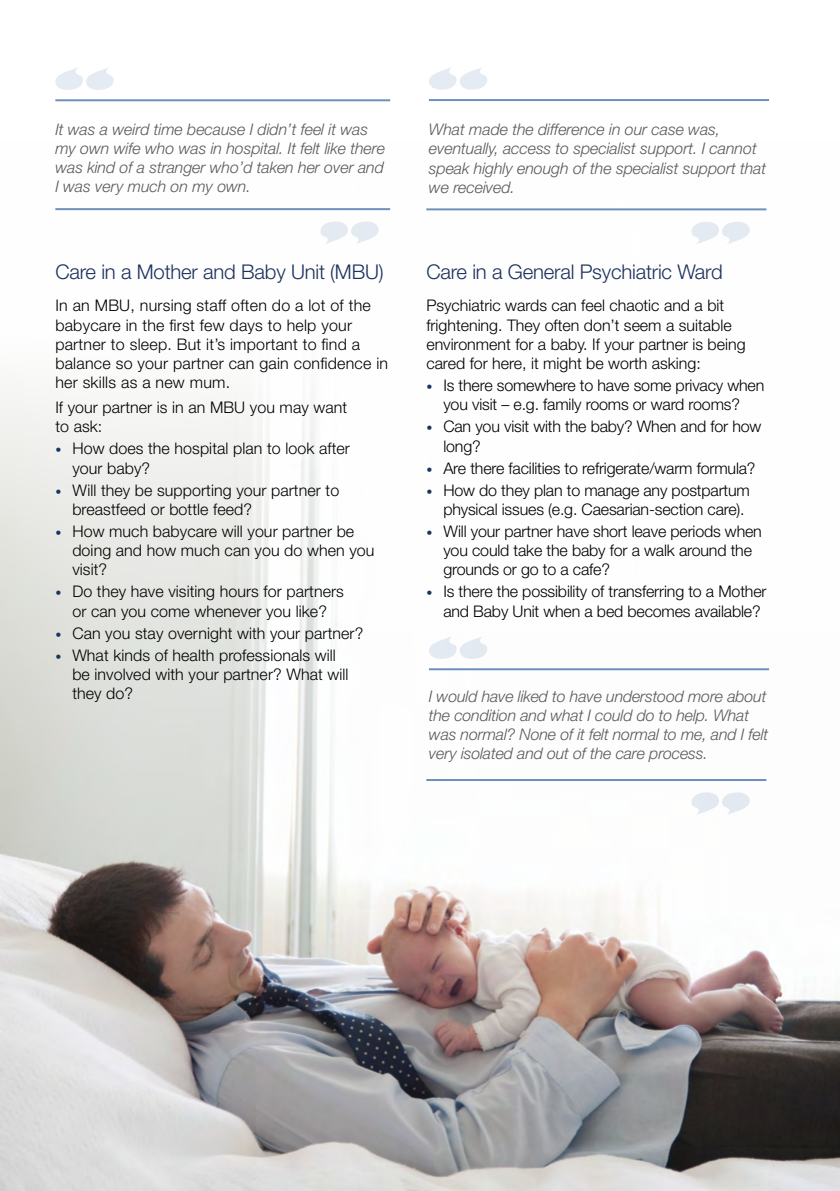
<style>
.page{position:relative;width:840px;height:1191px;background:#fff}
.page>*{position:absolute;margin:0;border:0;box-sizing:border-box;transform-origin:0 0}
.t1{font:300 20.2px "Helvetica Neue LT Std";letter-spacing:-.01em;color:#1c315c}
.t2{font:300 16px/19.2px "Helvetica Neue LT Std";color:#000}
.t3{font:italic 300 16px/19.2px "Helvetica Neue LT Std";letter-spacing:-.005em;color:#58595b}
.s1{font-size:12px;color:#17375e}
</style>
<div class="page">
<img style="left:0;top:208px;width:839px;height:983px">
<svg style="left:425px;top:636px;width:63px;height:25px"></svg>
<hr style="left:428px;top:668px;width:340px;height:2px;background:#6e90bb">
<svg style="left:690px;top:789px;width:62px;height:26px"></svg>
<hr style="left:426px;top:779px;width:340px;height:2px;background:#6e90bb">
<svg style="left:55px;top:68px;width:59px;height:22px"></svg>
<hr style="left:55px;top:99px;width:335px;height:2px;background:#6e90bb">
<svg style="left:319px;top:219px;width:63px;height:25px"></svg>
<hr style="left:55px;top:208px;width:335px;height:2px;background:#6e90bb">
<svg style="left:429px;top:67px;width:58px;height:23px"></svg>
<hr style="left:428px;top:99px;width:340px;height:2px;background:#6e90bb">
<svg style="left:690px;top:219px;width:62px;height:25px"></svg>
<hr style="left:426px;top:208px;width:340px;height:2px;background:#6e90bb">
<p class="t3" style="left:55px;top:119px;width:331px">It was a weird time because I didn’t feel it was my own wife who was in hospital. It felt like there was kind of a stranger who’d taken her over and I was very much on my own.</p>
<p class="t3" style="left:428px;top:120px;width:338px">What made the difference in our case was, eventually, access to specialist support. I cannot speak highly enough of the specialist support that we received.</p>
<p class="t1" style="left:55px;top:259px;width:329px">Care in a Mother and Baby Unit (MBU)</p>
<p class="t2" style="left:55px;top:296px;width:334px">In an MBU, nursing staff often do a lot of the babycare in the first few days to help your partner to sleep. But it’s important to find a balance so your partner can gain confidence in her skills as a new mum.</p>
<p class="t2" style="left:55px;top:397px;width:293px">If your partner is in an MBU you may want to ask:</p>
<p class="t2" style="left:72px;top:439px;width:279px;text-indent:-17px"><span class="s1">•</span> How does the hospital plan to look after your baby?</p>
<p class="t2" style="left:72px;top:480px;width:268px;text-indent:-17px"><span class="s1">•</span> Will they be supporting your partner to breastfeed or bottle feed?</p>
<p class="t2" style="left:72px;top:521px;width:303px;text-indent:-17px"><span class="s1">•</span> How much babycare will your partner be doing and how much can you do when you visit?</p>
<p class="t2" style="left:55px;top:582px;width:290px;text-align:center"><span class="s1">•</span> Do they have visiting hours for partners or can you come whenever you like?</p>
<p class="t2" style="left:55px;top:623px;width:309px"><span class="s1">•</span> Can you stay overnight with your partner?</p>
<p class="t2" style="left:72px;top:645px;width:277px;text-indent:-17px"><span class="s1">•</span> What kinds of health professionals will be involved with your partner? What will they do?</p>
<p class="t1" style="left:426px;top:259px;width:298px">Care in a General Psychiatric Ward</p>
<p class="t2" style="left:426px;top:296px;width:320px">Psychiatric wards can feel chaotic and a bit frightening. They often don’t seem a suitable environment for a baby. If your partner is being cared for here, it might be worth asking:</p>
<p class="t2" style="left:426px;top:375px;width:339px;text-align:center"><span class="s1">•</span> Is there somewhere to have some privacy when you visit – e.g. family rooms or ward rooms?</p>
<p class="t2" style="left:443px;top:417px;width:319px;text-indent:-17px"><span class="s1">•</span> Can you visit with the baby? When and for how long?</p>
<p class="t2" style="left:426px;top:458px;width:330px"><span class="s1">•</span> Are there facilities to refrigerate/warm formula?</p>
<p class="t2" style="left:443px;top:480px;width:308px;text-indent:-17px"><span class="s1">•</span> How do they plan to manage any postpartum physical issues (e.g. Caesarian-section care).</p>
<p class="t2" style="left:443px;top:521px;width:320px;text-indent:-17px"><span class="s1">•</span> Will your partner have short leave periods when you could take the baby for a walk around the grounds or go to a cafe?</p>
<p class="t2" style="left:443px;top:582px;width:324px;text-indent:-17px"><span class="s1">•</span> Is there the possibility of transferring to a Mother and Baby Unit when a bed becomes available?</p>
<p class="t3" style="left:428px;top:686px;width:340px">I would have liked to have understood more about the condition and what I could do to help. What was normal? None of it felt normal to me, and I felt very isolated and out of the care process.</p>
</div>
